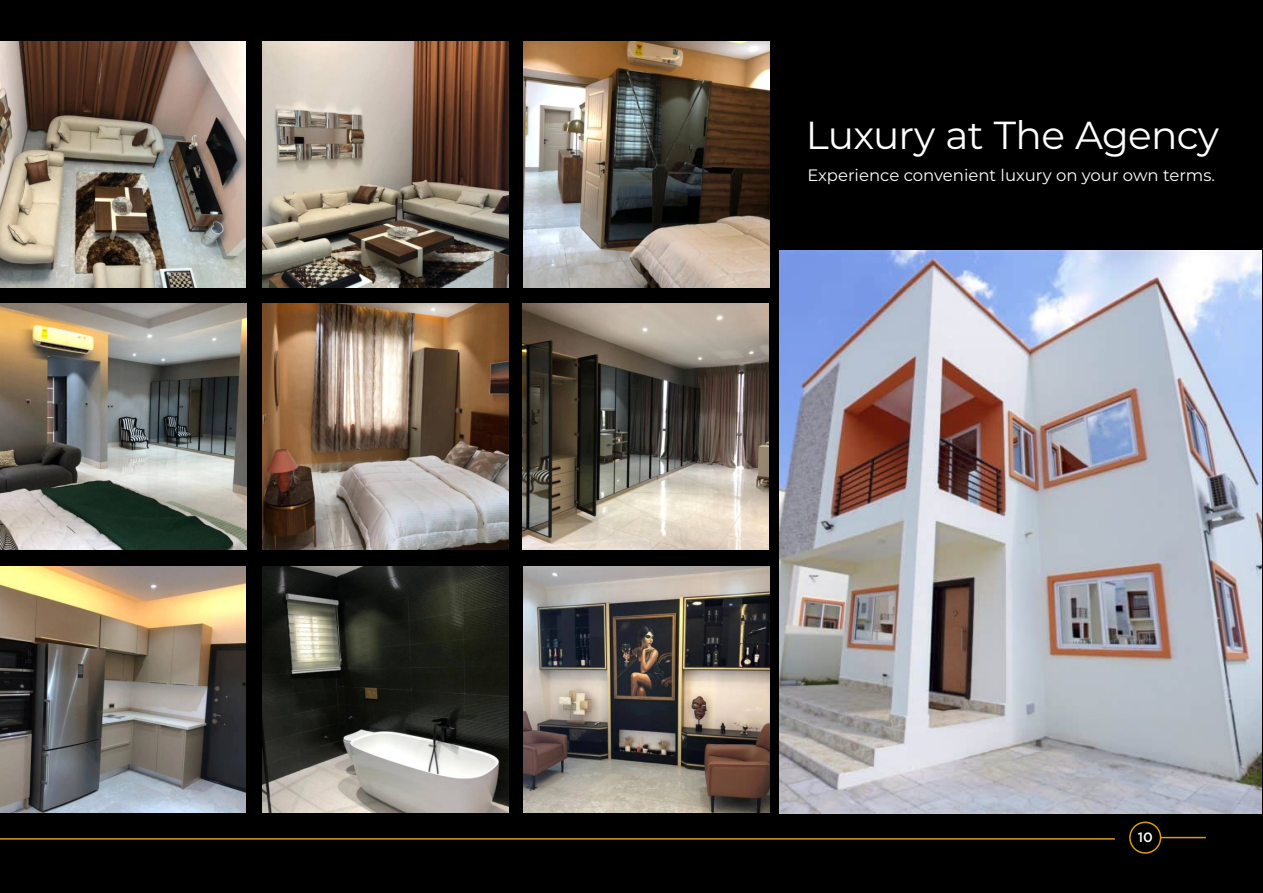
<style>
.page{position:relative;width:1263px;height:893px;background:#000}
.page>*{position:absolute;margin:0;border:0;box-sizing:border-box;transform-origin:0 0}
.t1{font:39px "Montserrat";letter-spacing:-.02em;color:#fff}
.t2{font:16.5px "Montserrat";color:#fff}
.t3{font:500 13.5px "Gotham";color:#fff}
</style>
<div class="page">
<hr style="left:0;top:838px;width:1115px;height:2px;background:#db9d14">
<hr style="left:1145px;top:837px;width:61px;height:1px;background:#db9d14">
<div style="left:1129px;top:821px;width:32px;height:33px;background:#000;border:2px solid #db9d14;border-radius:50%"></div>
<img style="left:262px;top:304px;width:246px;height:246px">
<img style="left:522px;top:304px;width:246px;height:246px">
<img style="left:0;top:42px;width:246px;height:246px">
<img style="left:0;top:566px;width:246px;height:246px">
<img style="left:0;top:304px;width:246px;height:246px">
<img style="left:262px;top:566px;width:246px;height:246px">
<img style="left:524px;top:566px;width:246px;height:246px">
<img style="left:523px;top:42px;width:246px;height:246px">
<img style="left:262px;top:42px;width:246px;height:246px">
<img style="left:780px;top:251px;width:481px;height:562px">
<h1 class="t1" style="left:806px;top:111px;width:415px">Luxury at The Agency</h1>
<p class="t2" style="left:807px;top:165px;width:409px">Experience convenient luxury on your own terms.</p>
<p class="t3" style="left:1138px;top:832px;width:17px">10</p>
</div>
